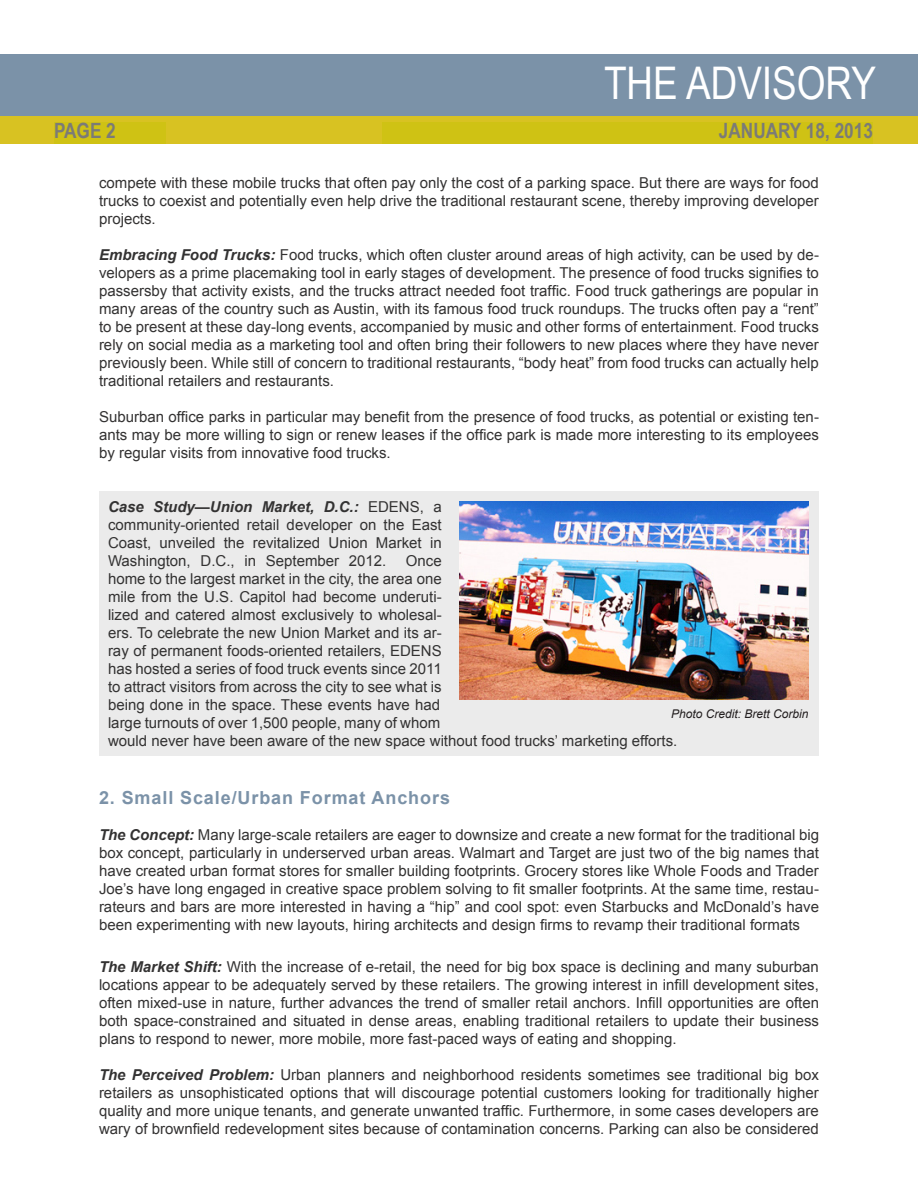
<style>
.page{position:relative;width:918px;height:1188px;background:#fff}
.page>*{position:absolute;margin:0;border:0;box-sizing:border-box;transform-origin:0 0}
.t1{font:45px "Arial Narrow";color:#fff}
.t2{font:700 21px "Arial Narrow";color:#7b7b77}
.t3{font:700 18px "Arial";letter-spacing:.05em;color:#7b92a8}
.t4{font:15px/18px "Arial";color:#333232;text-align:justify}
.t5{font:italic 12px "Arial";color:#231f20}
.s1{font-weight:700;font-style:italic}
</style>
<div class="page">
<div style="left:0;top:115px;width:918px;height:29px;background:#d8c222"></div>
<div style="left:0;top:54px;width:918px;height:61px;background:#7b92a8"></div>
<div style="left:54px;top:122px;width:112px;height:22px;background:#cfc214"></div>
<div style="left:99px;top:491px;width:720px;height:265px;background:#ebebeb"></div>
<div style="left:382px;top:122px;width:491px;height:22px;background:#cfc214"></div>
<img style="left:460px;top:502px;width:348px;height:198px">
<p class="t1" style="left:604px;top:50px;width:274px">THE ADVISORY</p>
<p class="t2" style="left:54px;top:114px;width:63px">PAGE 2</p>
<p class="t4" style="left:99px;top:174px;width:721px">compete with these mobile trucks that often pay only the cost of a parking space. But there are ways for food trucks to coexist and potentially even help drive the traditional restaurant scene, thereby improving developer projects.</p>
<p class="t4" style="left:99px;top:246px;width:721px"><span class="s1">Embracing Food Trucks:</span> Food trucks, which often cluster around areas of high activity, can be used by de&shy;velopers as a prime placemaking tool in early stages of development. The presence of food trucks signifies to passersby that activity exists, and the trucks attract needed foot traffic. Food truck gatherings are popular in many areas of the country such as Austin, with its famous food truck roundups. The trucks often pay a “rent” to be present at these day-long events, accompanied by music and other forms of entertainment. Food trucks rely on social media as a marketing tool and often bring their followers to new places where they have never previously been. While still of concern to traditional restaurants, “body heat” from food trucks can actually help traditional retailers and restaurants.</p>
<p class="t4" style="left:99px;top:408px;width:721px">Suburban office parks in particular may benefit from the presence of food trucks, as potential or existing ten&shy;ants may be more willing to sign or renew leases if the office park is made more interesting to its employees by regular visits from innovative food trucks.</p>
<p class="t4" style="left:108px;top:498px;width:335px"><span class="s1">Case Study—Union Market, D.C.:</span> EDENS, a community-oriented retail developer on the East Coast, unveiled the revitalized Union Market in Washington, D.C., in September 2012.</p>
<p class="t2" style="left:719px;top:114px;width:156px">JANUARY 18, 2013</p>
<p class="t4" style="left:108px;top:552px;width:571px;text-align:left;text-indent:298px">Once<br>home to the largest market in the city, the area one<br>mile from the U.S. Capitol had become underuti-<br>lized and catered almost exclusively to wholesal-<br>ers. To celebrate the new Union Market and its ar-<br>ray of permanent foods-oriented retailers, EDENS<br>has hosted a series of food truck events since 2011<br>to attract visitors from across the city to see what is<br>being done in the space. These events have had<br>large turnouts of over 1,500 people, many of whom<br>would never have been aware of the new space without food trucks’ marketing efforts.</p>
<p class="t5" style="left:671px;top:706px;width:139px">Photo Credit: Brett Corbin</p>
<p class="t3" style="left:99px;top:785px;width:353px">2. Small Scale/Urban Format Anchors</p>
<p class="t4" style="left:99px;top:826px;width:722px"><span class="s1">The Concept:</span> Many large-scale retailers are eager to downsize and create a new format for the traditional big box concept, particularly in underserved urban areas. Walmart and Target are just two of the big names that have created urban format stores for smaller building footprints. Grocery stores like Whole Foods and Trader Joe’s have long engaged in creative space problem solving to fit smaller footprints. At the same time, restau&shy;rateurs and bars are more interested in having a “hip” and cool spot: even Starbucks and McDonald’s have been experimenting with new layouts, hiring architects and design firms to revamp their traditional formats</p>
<p class="t4" style="left:99px;top:958px;width:722px"><span class="s1">The Market Shift:</span> With the increase of e-retail, the need for big box space is declining and many suburban locations appear to be adequately served by these retailers. The growing interest in infill development sites, often mixed-use in nature, further advances the trend of smaller retail anchors. Infill opportunities are often both space-constrained and situated in dense areas, enabling traditional retailers to update their business plans to respond to newer, more mobile, more fast-paced ways of eating and shopping.</p>
<p class="t4" style="left:99px;top:1066px;width:722px"><span class="s1">The Perceived Problem:</span> Urban planners and neighborhood residents sometimes see traditional big box retailers as unsophisticated options that will discourage potential customers looking for traditionally higher quality and more unique tenants, and generate unwanted traffic. Furthermore, in some cases developers are wary of brownfield redevelopment sites because of contamination concerns. Parking can also be considered</p>
</div>
